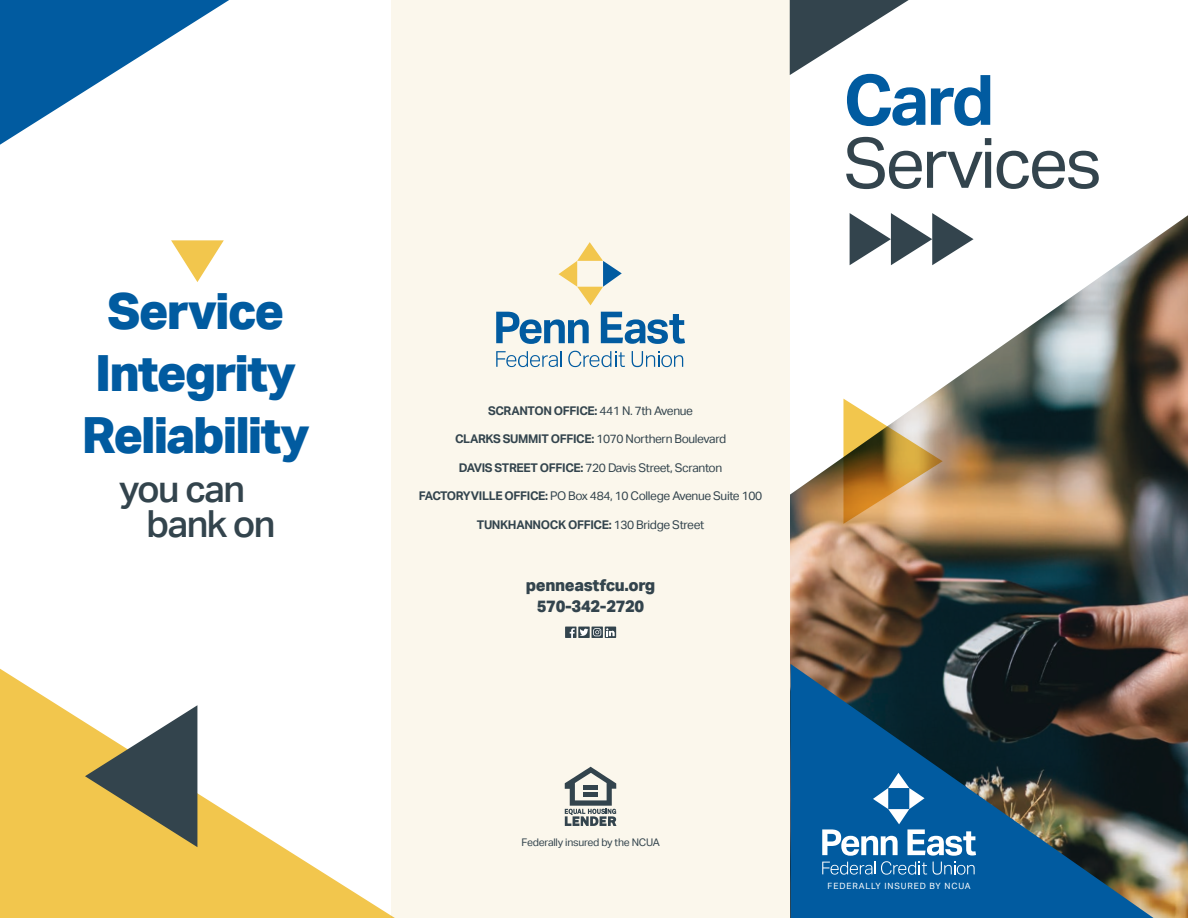
<style>
.page{position:relative;width:1188px;height:918px;background:#fff}
.page>*{position:absolute;margin:0;border:0;box-sizing:border-box;transform-origin:0 0}
.t1{font:69.6px "Aktiv Grotesk";letter-spacing:-.04em;color:#33444d}
.t2{font:700 69.6px "Aktiv Grotesk";color:#015ba0}
.t3{font:800 49.95px/62.4px "Aktiv Grotesk";letter-spacing:-.04em;color:#015ba0}
.t4{font:500 37.35px/34.5px "Aktiv Grotesk";letter-spacing:-.04em;color:#33444d}
.t5{font:800 16.5px/20.4px "Aktiv Grotesk";letter-spacing:-.02em;color:#33444d;text-align:center}
.t6{font:12px "Aktiv Grotesk";letter-spacing:-.03em;color:#33444d}
.t7{font:700 12px "Aktiv Grotesk";letter-spacing:-.03em;color:#33444d}
.t8{font:10.5px "Aktiv Grotesk";letter-spacing:-.02em;color:#33444d}
.t9{font:8.55px "Aktiv Grotesk";letter-spacing:.1em;color:#fff}
.s1{font-weight:400}
.s2{font-weight:700}
</style>
<div class="page">
<img style="left:790px;top:213px;width:398px;height:705px">
<div style="left:392px;top:0;width:398px;height:918px;background:#fbf7ec"></div>
<svg style="left:0;top:0;width:229px;height:145px"></svg>
<svg style="left:0;top:645px;width:395px;height:273px"></svg>
<svg style="left:85px;top:705px;width:112px;height:142px"></svg>
<svg style="left:850px;top:213px;width:124px;height:52px"></svg>
<svg style="left:171px;top:240px;width:53px;height:42px"></svg>
<svg style="left:565px;top:767px;width:51px;height:59px"></svg>
<hr style="left:583px;top:786px;width:15px;height:4px;background:#33444d">
<div style="left:583px;top:792px;width:15px;height:5px;background:#33444d"></div>
<svg style="left:632px;top:351px;width:51px;height:16px"></svg>
<svg style="left:568px;top:351px;width:57px;height:16px"></svg>
<svg style="left:496px;top:351px;width:66px;height:16px"></svg>
<svg style="left:601px;top:312px;width:84px;height:32px"></svg>
<svg style="left:496px;top:312px;width:93px;height:32px"></svg>
<svg style="left:559px;top:242px;width:63px;height:63px"></svg>
<div style="left:565px;top:627px;width:11px;height:11px;background:#33444d"></div>
<svg style="left:570px;top:627px;width:46px;height:11px"></svg>
<img style="left:791px;top:664px;width:363px;height:254px">
<svg style="left:822px;top:773px;width:154px;height:102px;background:#3179af"></svg>
<svg style="left:843px;top:399px;width:100px;height:125px;background:#caa66c"></svg>
<svg style="left:790px;top:0;width:119px;height:75px"></svg>
<h2 class="t3" style="left:107px;top:278px;width:179px">Service</h2>
<h2 class="t3" style="left:82px;top:341px;width:229px">Integrity<br>Reliability</h2>
<h3 class="t4" style="left:146px;top:472px;width:131px;text-indent:-27px">you can bank on</h3>
<h1 class="t2" style="left:843px;top:60px;width:153px">Card</h1>
<h1 class="t1" style="left:843px;top:123px;width:260px">Services</h1>
<p class="t7" style="left:488px;top:404px;width:206px">SCRANTON OFFICE: <span class="s1">441 N. 7th Avenue</span></p>
<p class="t6" style="left:455px;top:432px;width:273px"><span class="s2">CLARKS SUMMIT OFFICE:</span> 1070 Northern Boulevard</p>
<p class="t6" style="left:459px;top:461px;width:265px"><span class="s2">DAVIS STREET OFFICE:</span> 720 Davis Street, Scranton</p>
<p class="t6" style="left:419px;top:489px;width:345px"><span class="s2">FACTORYVILLE OFFICE:</span> PO Box 484, 10 College Avenue Suite 100</p>
<p class="t7" style="left:477px;top:518px;width:229px">TUNKHANNOCK OFFICE: <span class="s1">130 Bridge Street</span></p>
<h3 class="t5" style="left:526px;top:575px;width:131px">penneastfcu.org<br>570-342-2720</h3>
<p class="t8" style="left:521px;top:836px;width:140px">Federally insured by the NCUA</p>
<p class="t9" style="left:828px;top:881px;width:145px">FEDERALLY INSURED BY NCUA</p>
</div>
